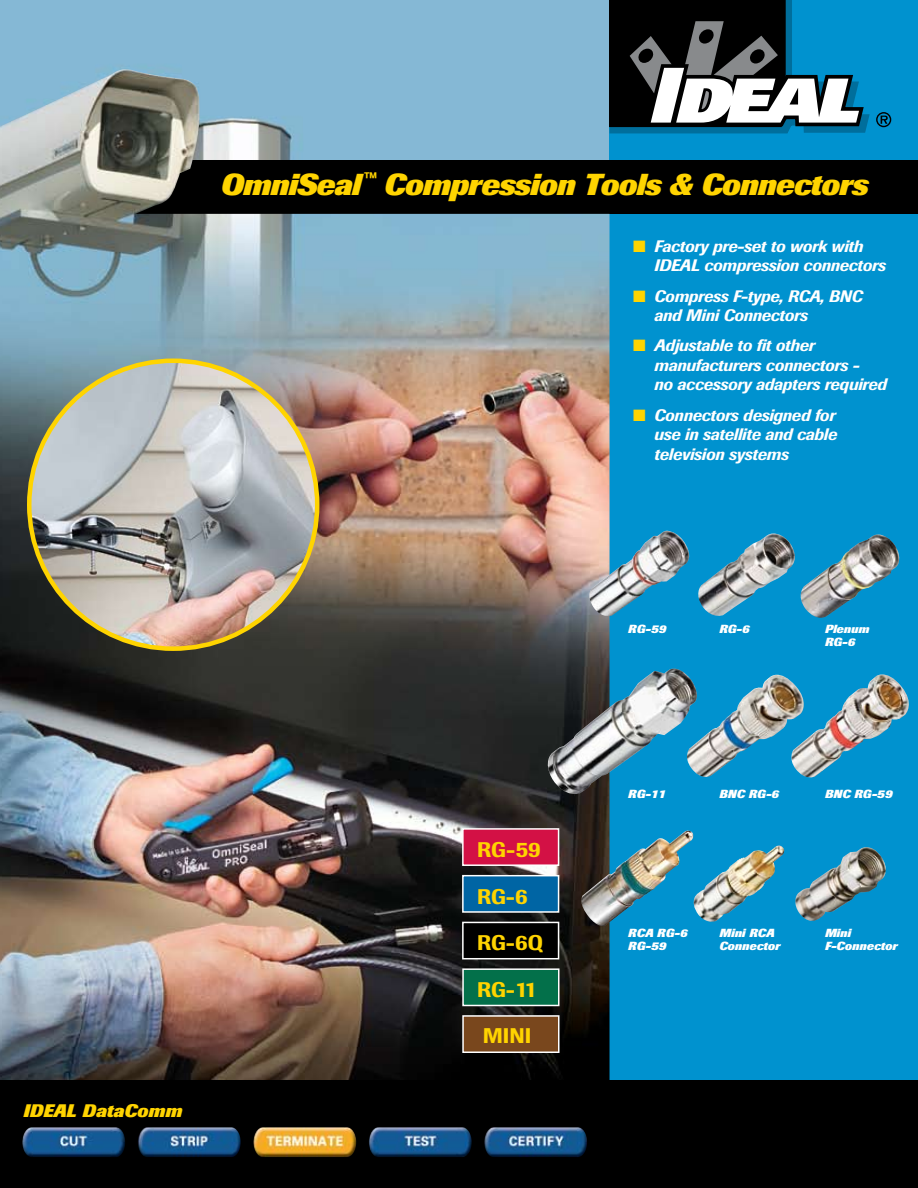
<style>
.page{position:relative;width:918px;height:1188px;background:#fff}
.page>*{position:absolute;margin:0;border:0;box-sizing:border-box;transform-origin:0 0}
.t1{font:italic 800 30px "Imago";letter-spacing:-.025em;color:#ffd400}
.t2{font:500 21px/46.2px "Imago";color:#ffd400}
.t3{font:italic 800 18px "Imago";color:#ffd400}
.t4{font:italic 500 16.5px/19.5px "Imago";letter-spacing:-.015em;color:#fff}
.t5{font:italic 800 11.7px/13px "Imago";color:#fff}
.s1{color:#ffd400}
.s2{font-size:21.75px}
</style>
<div class="page">
<div style="left:0;top:0;width:610px;height:69px;background:#85b8d5"></div>
<div style="left:610px;top:0;width:308px;height:1188px;background:#0092cf"></div>
<svg style="left:610px;top:0;width:281px;height:133px"></svg>
<div style="left:0;top:160px;width:918px;height:54px;background:#000"></div>
<img style="left:0;top:69px;width:610px;height:1011px">
<div style="left:0;top:1080px;width:918px;height:108px;background:#000"></div>
<img style="left:22px;top:1127px;width:565px;height:30px">
<img style="left:29px;top:361px;width:288px;height:288px;border-radius:144px">
<div style="left:462px;top:875px;width:97px;height:38px;background:#0065a4;border:2px solid #fff"></div>
<div style="left:462px;top:828px;width:97px;height:38px;background:#d31145;border:2px solid #fff"></div>
<div style="left:463px;top:922px;width:96px;height:37px;background:#000"></div>
<div style="left:462px;top:922px;width:97px;height:37px;border:2px solid #fff"></div>
<div style="left:462px;top:968px;width:98px;height:38px;background:#03704a;border:2px solid #fff"></div>
<div style="left:462px;top:1015px;width:98px;height:38px;background:#79471d;border:2px solid #fff"></div>
<img style="left:585px;top:531px;width:105px;height:88px">
<img style="left:698px;top:533px;width:97px;height:83px">
<img style="left:800px;top:534px;width:100px;height:84px">
<img style="left:542px;top:669px;width:145px;height:130px">
<img style="left:683px;top:675px;width:105px;height:107px">
<img style="left:788px;top:674px;width:121px;height:104px">
<img style="left:581px;top:831px;width:113px;height:97px">
<img style="left:693px;top:846px;width:92px;height:77px">
<img style="left:795px;top:847px;width:91px;height:74px">
<h1 class="t1" style="left:221px;top:167px;width:649px">OmniSeal<sup>™</sup> Compression Tools &amp; Connectors</h1>
<p class="t4" style="left:654px;top:236px;width:233px;text-indent:-21px"><span class="s1">■</span> Factory pre-set to work with<br>IDEAL compression connectors</p>
<p class="t4" style="left:654px;top:286px;width:210px;text-indent:-21px"><span class="s1">■</span> Compress F-type, RCA, BNC and Mini Connectors</p>
<p class="t4" style="left:654px;top:336px;width:234px;text-indent:-21px"><span class="s1">■</span> Adjustable to fit other manufacturers connectors -<br>no accessory adapters required</p>
<p class="t4" style="left:654px;top:405px;width:184px;text-align:justify;text-indent:-21px"><span class="s1">■</span> Connectors designed for use in satellite and cable television systems</p>
<p class="t3" style="left:24px;top:1100px;width:160px">IDEAL DataComm</p>
<p class="t2" style="left:477px;top:826px;width:65px">RG-<span class="s2">59</span></p>
<p class="t2" style="left:477px;top:873px;width:52px">RG-<span class="s2">6</span></p>
<p class="t2" style="left:477px;top:920px;width:68px">RG-<span class="s2">6</span>Q</p>
<p class="t2" style="left:477px;top:967px;width:62px">RG-<span class="s2">11<br></span>MINI</p>
<p class="t5" style="left:628px;top:623px;width:40px">RG-59</p>
<p class="t5" style="left:719px;top:623px;width:32px">RG-6</p>
<p class="t5" style="left:825px;top:622px;width:46px">Plenum<br>RG-6</p>
<p class="t5" style="left:628px;top:788px;width:39px">RG-11</p>
<p class="t5" style="left:719px;top:788px;width:61px">BNC RG-6</p>
<p class="t5" style="left:825px;top:788px;width:69px">BNC RG-59</p>
<p class="t5" style="left:628px;top:927px;width:61px">RCA RG-6<br>RG-59</p>
<p class="t5" style="left:719px;top:927px;width:63px">Mini RCA<br>Connector</p>
<p class="t5" style="left:825px;top:927px;width:74px">Mini<br>F-Connector</p>
</div>
